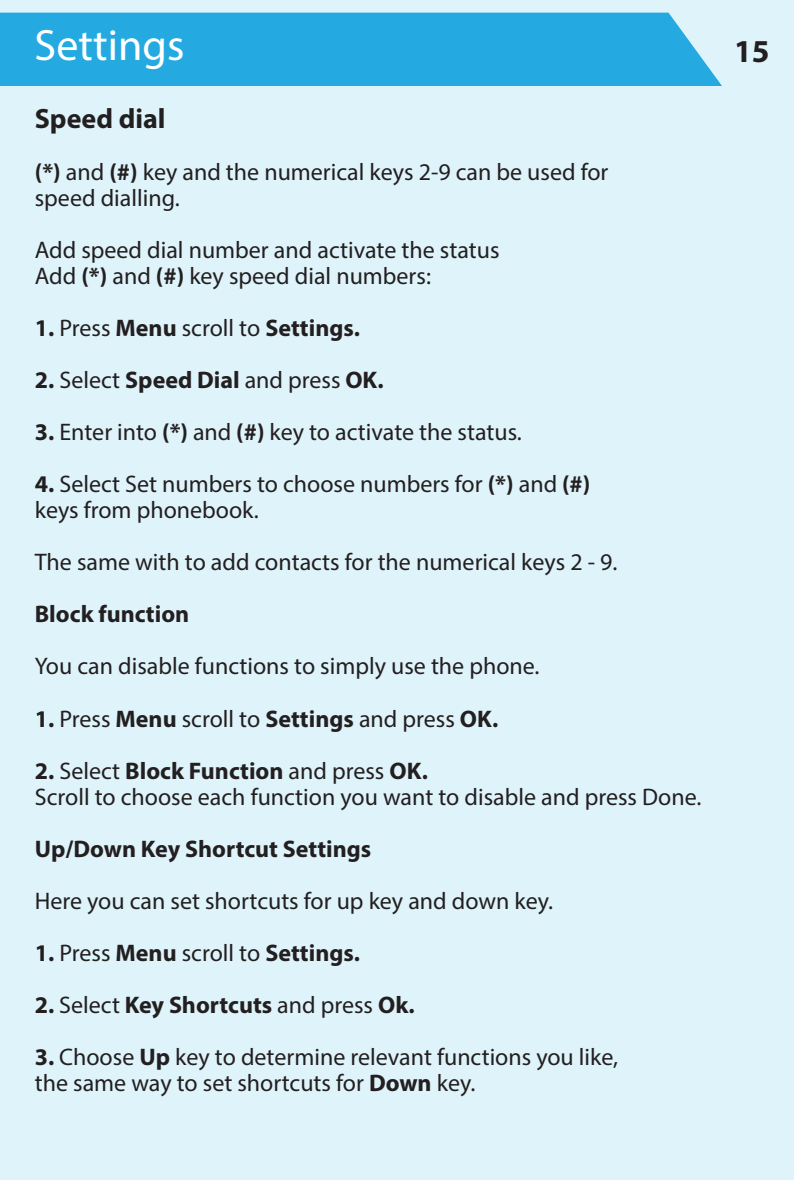
<style>
.page{position:relative;width:794px;height:1180px;background:#fff}
.page>*{position:absolute;margin:0;border:0;box-sizing:border-box;transform-origin:0 0}
.t1{font:44px "Myriad Pro";color:#fff}
.t2{font:700 32px "Myriad Pro";color:#231f20}
.t3{font:700 28px "Myriad Pro";color:#231f20}
.t4{font:24px/26px "Myriad Pro";color:#231f20}
.t5{font:700 24px "Myriad Pro";color:#231f20}
.s1{font-weight:700}
.s2{font-weight:400}
</style>
<div class="page">
<div style="left:0;top:0;width:794px;height:1179px;background:#def3fa"></div>
<div style="left:0;top:13px;width:722px;height:73px;background:#24aae1"></div>
<h1 class="t1" style="left:35px;top:18px;width:151px">Settings</h1>
<h2 class="t2" style="left:734px;top:30px;width:37px">15</h2>
<p class="t3" style="left:35px;top:100px;width:132px">Speed dial</p>
<p class="t4" style="left:35px;top:159px;width:575px"><span class="s1">(*)</span> and <span class="s1">(#)</span> key and the numerical keys 2-9 can be used for speed dialling.</p>
<p class="t4" style="left:35px;top:237px;width:466px">Add speed dial number and activate the status<br>Add <span class="s1">(*)</span> and <span class="s1">(#)</span> key speed dial numbers:</p>
<p class="t5" style="left:35px;top:312px;width:326px">1. <span class="s2">Press</span> Menu <span class="s2">scroll to</span> Settings.</p>
<p class="t5" style="left:35px;top:364px;width:350px">2. <span class="s2">Select</span> Speed Dial <span class="s2">and press</span> OK.</p>
<p class="t4" style="left:35px;top:419px;width:488px"><span class="s1">3.</span> Enter into <span class="s1">(*)</span> and <span class="s1">(#)</span> key to activate the status.</p>
<p class="t4" style="left:35px;top:471px;width:557px"><span class="s1">4.</span> Select Set numbers to choose numbers for <span class="s1">(*)</span> and <span class="s1">(#) </span>keys from phonebook.</p>
<p class="t4" style="left:35px;top:549px;width:584px">The same with to add contacts for the numerical keys 2 - 9.</p>
<p class="t5" style="left:35px;top:598px;width:156px">Block function</p>
<p class="t4" style="left:35px;top:653px;width:506px">You can disable functions to simply use the phone.</p>
<p class="t4" style="left:35px;top:705px;width:465px"><span class="s1">1.</span> Press <span class="s1">Menu</span> scroll to <span class="s1">Settings</span> and press <span class="s1">OK.</span></p>
<p class="t4" style="left:35px;top:757px;width:668px"><span class="s1">2.</span> Select <span class="s1">Block Function</span> and press <span class="s1">OK.<br></span>Scroll to choose each function you want to disable and press Done.</p>
<p class="t5" style="left:35px;top:832px;width:338px">Up/Down Key Shortcut Settings</p>
<p class="t4" style="left:35px;top:887px;width:520px">Here you can set shortcuts for up key and down key.</p>
<p class="t5" style="left:35px;top:936px;width:326px">1. <span class="s2">Press</span> Menu <span class="s2">scroll to</span> Settings.</p>
<p class="t5" style="left:35px;top:988px;width:381px">2. <span class="s2">Select</span> Key Shortcuts <span class="s2">and press</span> Ok.</p>
<p class="t4" style="left:35px;top:1043px;width:585px"><span class="s1">3.</span> Choose <span class="s1">Up</span> key to determine relevant functions you like, the same way to set shortcuts for <span class="s1">Down</span> key.</p>
</div>
